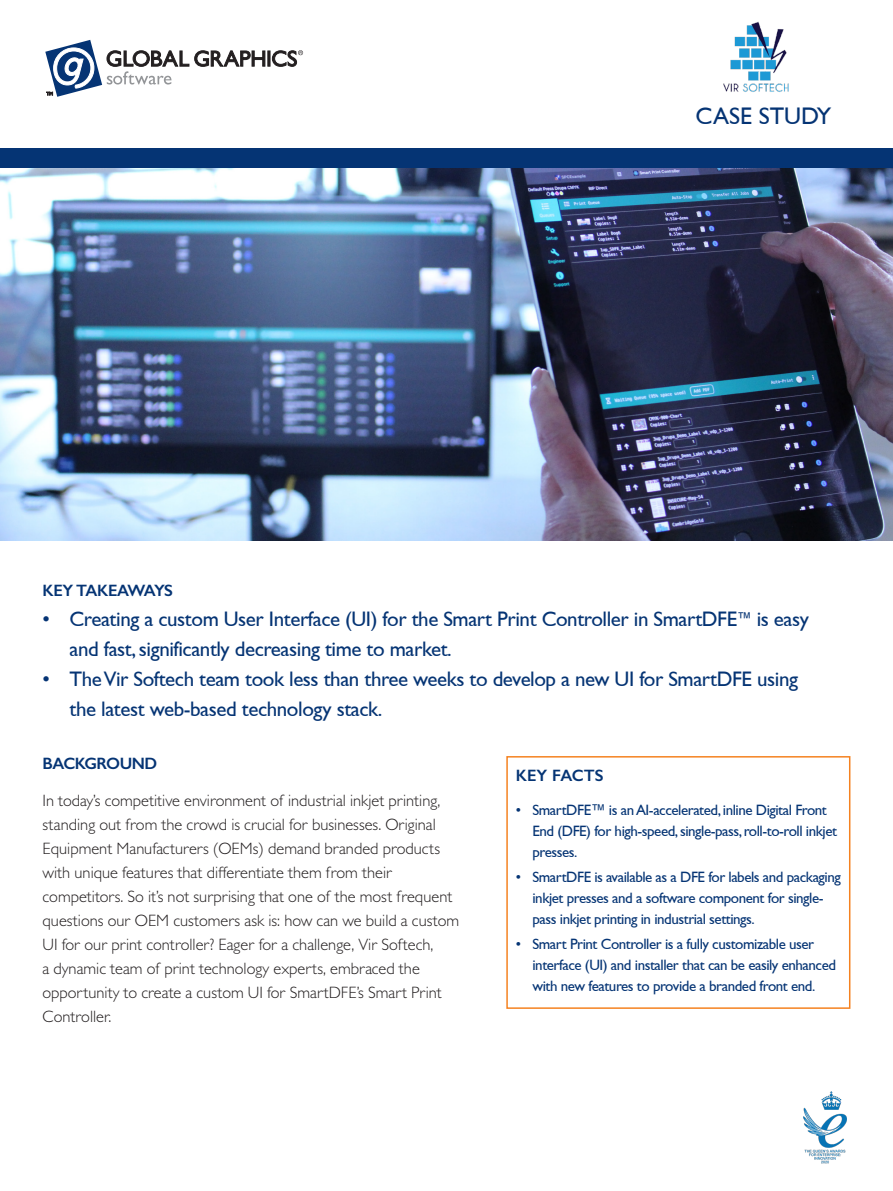
<style>
.page{position:relative;width:893px;height:1191px;background:#fff}
.page>*{position:absolute;margin:0;border:0;box-sizing:border-box;transform-origin:0 0}
.t1{font:24px "Gill Sans";color:#053474}
.t2{font:21px/30px "Gill Sans";letter-spacing:-.02em;color:#053474}
.t3{font:300 16.5px/24px "Gill Sans";color:#231f20}
.t4{font:600 16.5px "Gill Sans";letter-spacing:-.03em;color:#053474}
.t5{font:600 16.5px "Gill Sans";letter-spacing:-.005em;color:#053474}
.t6{font:15px/21px "Gill Sans";letter-spacing:-.03em;color:#053474}
.s1{font-size:15px}
</style>
<div class="page">
<img style="left:0;top:168px;width:893px;height:372px">
<div style="left:0;top:148px;width:893px;height:20px;background:#053474"></div>
<svg style="left:45px;top:40px;width:258px;height:57px"></svg>
<div style="left:506px;top:756px;width:344px;height:253px;border:2px solid #f58220"></div>
<img style="left:803px;top:1091px;width:44px;height:73px">
<img style="left:723px;top:21px;width:66px;height:71px">
<p class="t1" style="left:695px;top:102px;width:137px">CASE STUDY</p>
<p class="t4" style="left:43px;top:580px;width:132px">KEY TAKEAWAYS</p>
<p class="t2" style="left:70px;top:604px;width:741px;text-indent:-27px">• Creating a custom User Interface (UI) for the Smart Print Controller in SmartDFE<span class="s1">™</span> is easy and fast, significantly decreasing time to market.</p>
<p class="t2" style="left:70px;top:664px;width:730px;text-indent:-27px">• TheVir Softech team took less than three weeks to develop a new UI for SmartDFE using the latest web-based technology stack.</p>
<p class="t4" style="left:43px;top:753px;width:116px">BACKGROUND</p>
<p class="t3" style="left:43px;top:788px;width:418px">In today’s competitive environment of industrial inkjet printing, standing out from the crowd is crucial for businesses. Original Equipment Manufacturers (OEMs) demand branded products with unique features that differentiate them from their competitors. So it’s not surprising that one of the most frequent questions our OEM customers ask is: how can we build a custom UI for our print controller? Eager for a challenge, Vir Softech,<br>a dynamic team of print technology experts, embraced the opportunity to create a custom UI for SmartDFE’s Smart Print Controller.</p>
<p class="t5" style="left:516px;top:765px;width:89px">KEY FACTS</p>
<p class="t6" style="left:532px;top:799px;width:306px;text-indent:-16px">• SmartDFE™ is anAI-accelerated, inline Digital Front<br>End (DFE) for high-speed,single-pass,roll-to-roll inkjet presses.</p>
<p class="t6" style="left:532px;top:866px;width:310px;text-indent:-16px">• SmartDFE is available as a DFE for labels and packaging inkjet presses and a software component for single&shy;pass inkjet printing in industrial settings.</p>
<p class="t6" style="left:532px;top:933px;width:305px;text-indent:-16px">• Smart Print Controller is a fully customizable user interface (UI) and installer that can be easily enhanced with new features to provide a branded front end.</p>
</div>
